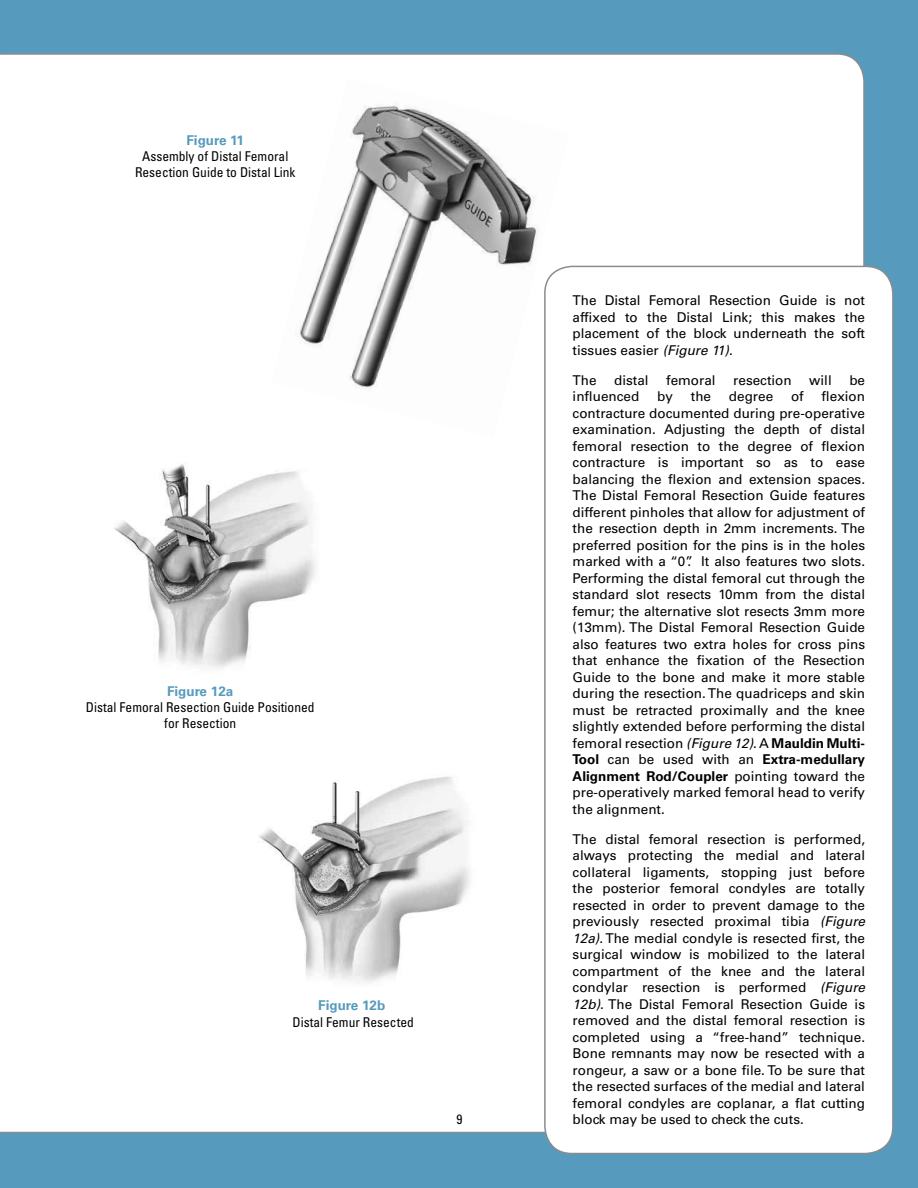
<style>
.page{position:relative;width:918px;height:1188px;background:#569bbe}
.page>*{position:absolute;margin:0;border:0;box-sizing:border-box;transform-origin:0 0}
.t1{font:13.5px/16.5px "Univers LT Std";color:#000;text-align:justify}
.t2{font:condensed 13.5px/16.2px "Univers LT Std";color:#000;text-align:center}
.t3{font:700 13.5px "Univers LT Std";color:#569bbe}
.s1{font-style:italic}
.s2{font-weight:700}
</style>
<div class="page">
<div style="left:1px;top:53px;width:864px;height:1080px;background:#fff"></div>
<div style="left:0;top:55px;width:16px;height:1076px;background:#fff"></div>
<div style="left:545px;top:266px;width:348px;height:888px;background:#fff;border-radius:27px"></div>
<div style="left:544px;top:266px;width:350px;height:888px;border:2px solid #8a8c8e;border-radius:27px"></div>
<img style="left:240px;top:768px;width:250px;height:237px">
<img style="left:96px;top:440px;width:239px;height:244px">
<img style="left:272px;top:78px;width:297px;height:360px">
<p class="t3" style="left:186px;top:132px;width:59px">Figure 11</p>
<p class="t2" style="left:135px;top:148px;width:162px">Assembly of Distal Femoral<br>Resection Guide to Distal Link</p>
<p class="t3" style="left:167px;top:683px;width:68px">Figure 12a</p>
<p class="t2" style="left:86px;top:699px;width:230px">Distal Femoral Resection Guide Positioned for Resection</p>
<p class="t3" style="left:318px;top:998px;width:69px">Figure 12b</p>
<p class="t2" style="left:293px;top:1014px;width:123px">Distal Femur Resected</p>
<p class="t2" style="left:456px;top:1110px;width:7px">9</p>
<p class="t1" style="left:573px;top:292px;width:294px">The Distal Femoral Resection Guide is not affixed to the Distal Link; this makes the placement of the block underneath the soft tissues easier <span class="s1">(Figure 11)</span>.</p>
<p class="t1" style="left:573px;top:372px;width:26px">The</p>
<p class="t1" style="left:614px;top:372px;width:36px">distal</p>
<p class="t1" style="left:666px;top:372px;width:51px">femoral</p>
<p class="t1" style="left:733px;top:372px;width:60px">resection</p>
<p class="t1" style="left:809px;top:372px;width:24px">will</p>
<p class="t1" style="left:849px;top:372px;width:17px">be</p>
<p class="t1" style="left:573px;top:388px;width:68px">influenced</p>
<p class="t1" style="left:657px;top:388px;width:17px">by</p>
<p class="t1" style="left:691px;top:388px;width:22px">the</p>
<p class="t1" style="left:729px;top:388px;width:46px">degree</p>
<p class="t1" style="left:791px;top:388px;width:14px">of</p>
<p class="t1" style="left:573px;top:388px;width:294px;text-indent:249px">flexion contracture documented during pre-operative examination. Adjusting the depth of distal femoral resection to the degree of flexion contracture is important so as to ease balancing the flexion and extension spaces.<br>The Distal Femoral Resection Guide features different pinholes that allow for adjustment of the resection depth in 2mm increments. The preferred position for the pins is in the holes marked with a “0”. It also features two slots.<br>Performing the distal femoral cut through the standard slot resects 10mm from the distal femur; the alternative slot resects 3mm more (13mm). The Distal Femoral Resection Guide also features two extra holes for cross pins that enhance the fixation of the Resection Guide to the bone and make it more stable during the resection. The quadriceps and skin must be retracted proximally and the knee slightly extended before performing the distal femoral resection <span class="s1">(Figure 12)</span>. A <span class="s2">Mauldin Multi-Tool</span> can be used with an <span class="s2">Extra-medullary Alignment Rod/Coupler</span> pointing toward the pre-operatively marked femoral head to verify the alignment.</p>
<p class="t1" style="left:573px;top:831px;width:294px">The distal femoral resection is performed, always protecting the medial and lateral collateral ligaments, stopping just before the posterior femoral condyles are totally resected in order to prevent damage to the previously resected proximal tibia <span class="s1">(Figure 12a)</span>. The medial condyle is resected first, the surgical window is mobilized to the lateral compartment of the knee and the lateral condylar resection is performed <span class="s1">(Figure 12b)</span>. The Distal Femoral Resection Guide is removed and the distal femoral resection is completed using a “free-hand” technique.<br>Bone remnants may now be resected with a rongeur, a saw or a bone file. To be sure that the resected surfaces of the medial and lateral femoral condyles are coplanar, a flat cutting block may be used to check the cuts.</p>
</div>
